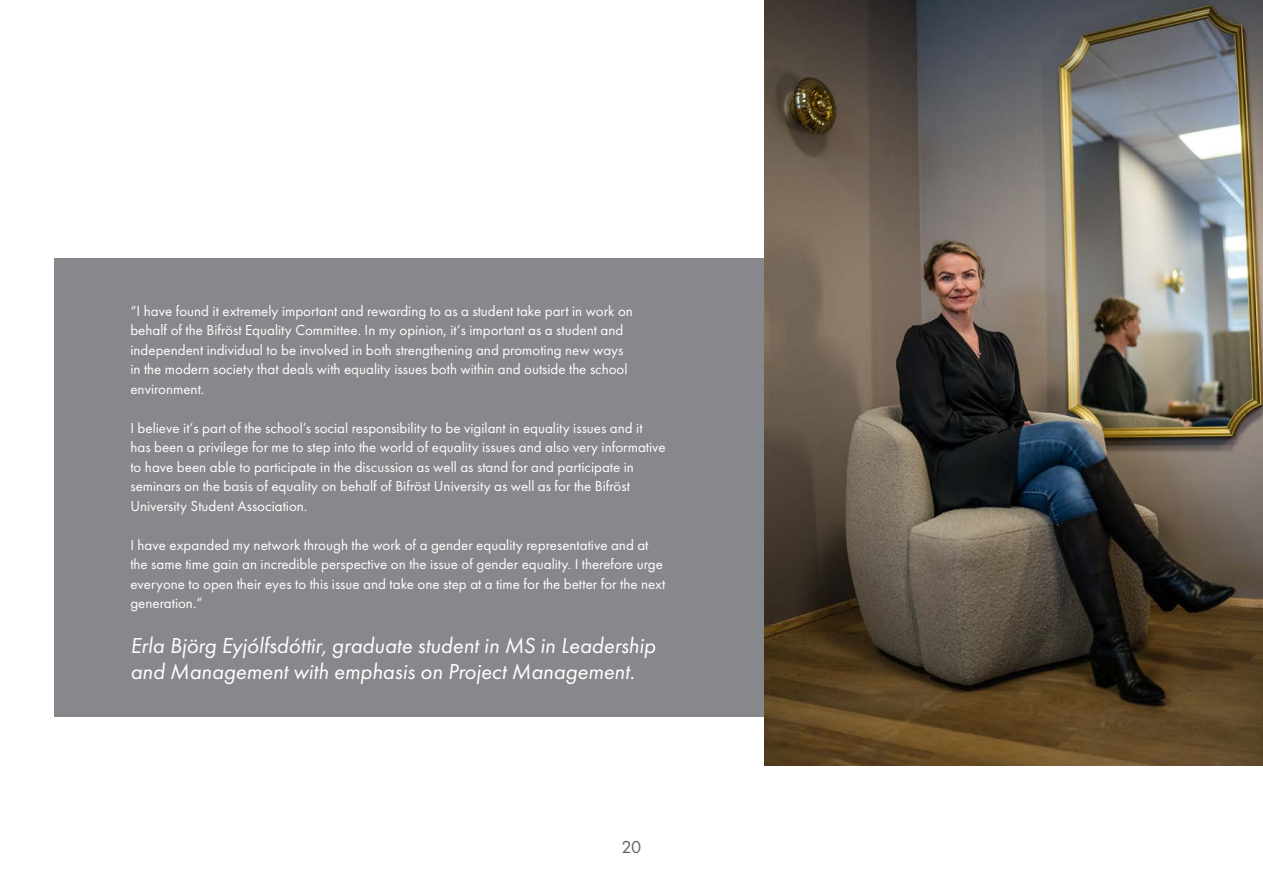
<style>
.page{position:relative;width:1263px;height:893px;background:#fff}
.page>*{position:absolute;margin:0;border:0;box-sizing:border-box;transform-origin:0 0}
.t1{font:italic 22.5px/25.5px "Futura PT";color:#fff}
.t2{font:18px "Futura PT";color:#5f6060}
.t3{font:15px/19.5px "Futura PT";color:#fff}
</style>
<div class="page">
<div style="left:54px;top:259px;width:1209px;height:458px;background:#86888b"></div>
<img style="left:764px;top:0;width:499px;height:765px">
<p class="t3" style="left:130px;top:301px;width:504px">“I have found it extremely important and rewarding to as a student take part in work on behalf of the Bifröst Equality Committee. In my opinion, it‘s important as a student and independent individual to be involved in both strengthening and promoting new ways in the modern society that deals with equality issues both within and outside the school environment.</p>
<p class="t3" style="left:130px;top:418px;width:537px">I believe it‘s part of the school’s social responsibility to be vigilant in equality issues and it has been a privilege for me to step into the world of equality issues and also very informative to have been able to participate in the discussion as well as stand for and participate in seminars on the basis of equality on behalf of Bifröst University as well as for the Bifröst University Student Association.</p>
<p class="t3" style="left:130px;top:535px;width:536px">I have expanded my network through the work of a gender equality representative and at the same time gain an incredible perspective on the issue of gender equality. I therefore urge everyone to open their eyes to this issue and take one step at a time for the better for the next generation.”</p>
<p class="t1" style="left:130px;top:633px;width:527px">Erla Björg Eyjólfsdóttir, graduate student in MS in Leadership and Management with emphasis on Project Management.</p>
<p class="t2" style="left:621px;top:836px;width:21px">20</p>
</div>
